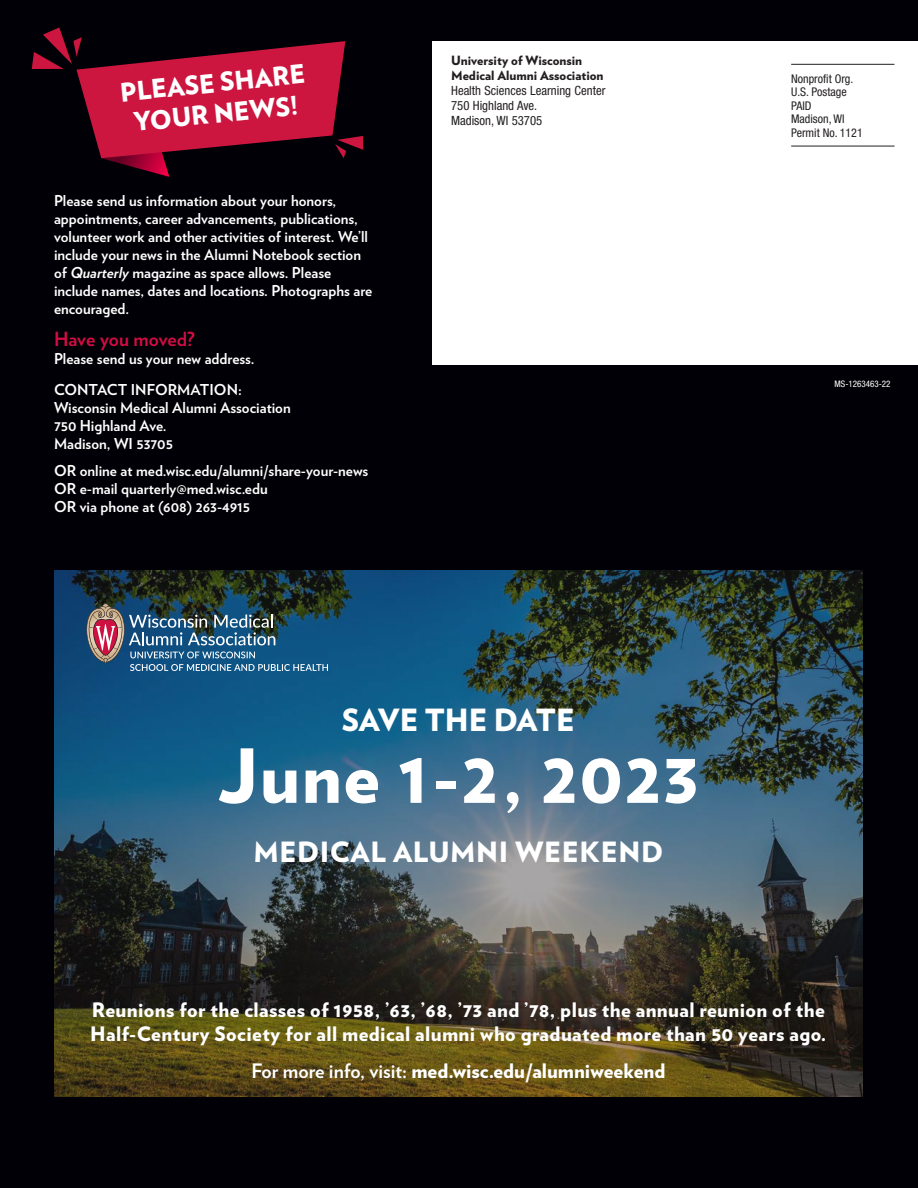
<style>
.page{position:relative;width:918px;height:1188px;background:#000006}
.page>*{position:absolute;margin:0;border:0;box-sizing:border-box;transform-origin:0 0}
.t1{font:900 74.4px "Verlag";letter-spacing:.02em;color:#fff}
.t2{font:900 30.6px "Verlag";letter-spacing:-.005em;color:#fff}
.t3{font:900 27.9px "Verlag";letter-spacing:.02em;color:#fff}
.t4{font:900 25.65px/30.9px "Verlag";color:#fff;text-align:center}
.t5{font:900 19.95px/23.9px "Verlag";letter-spacing:.02em;color:#fff}
.t6{font:900 19.95px "Verlag";color:#fff}
.t7{font:700 19.5px "Verlag";letter-spacing:-.005em;color:#d20d44}
.t8{font:700 15px/18px "Verlag";color:#fff}
.t9{font:condensed 12.75px "Helvetica Neue LT Std";color:#231f20}
.t10{font:900 12.75px "Verlag";color:#231f20}
.t11{font:condensed 12px/13.5px "Helvetica Neue LT Std";color:#231f20}
.Caption_Reverse{font:condensed 9px "Helvetica Neue LT Std";color:#fff}
.s1{font-style:italic}
.s2{font-weight:700}
</style>
<div class="page">
<div style="left:433px;top:41px;width:485px;height:324px;background:#fff"></div>
<hr style="left:791px;top:64px;width:103px;height:1px;background:#231f20">
<hr style="left:791px;top:146px;width:103px;height:1px;background:#231f20">
<svg style="left:32px;top:27px;width:331px;height:150px"></svg>
<img style="left:54px;top:570px;width:809px;height:526px">
<img style="left:85px;top:603px;width:243px;height:68px">
<p class="t4" style="left:119px;top:76px;width:187px;rotate:-6deg">PLEASE SHARE<br>YOUR NEWS!</p>
<p class="t8" style="left:54px;top:191px;width:320px">Please send us information about your honors, appointments, career advancements, publications, volunteer work and other activities of interest. We’ll include your news in the Alumni Notebook section of <span class="s1">Quarterly</span> magazine as space allows. Please include names, dates and locations. Photographs are encouraged.</p>
<p class="t7" style="left:54px;top:324px;width:142px">Have you moved?</p>
<p class="t8" style="left:54px;top:349px;width:202px">Please send us your new address.</p>
<p class="t8" style="left:54px;top:380px;width:189px">CONTACT INFORMATION:</p>
<p class="t8" style="left:54px;top:398px;width:238px">Wisconsin Medical Alumni Association</p>
<p class="t8" style="left:54px;top:416px;width:114px">750 Highland Ave.</p>
<p class="t8" style="left:54px;top:434px;width:120px">Madison, WI 53705</p>
<p class="t8" style="left:54px;top:461px;width:316px">OR online at med.wisc.edu/alumni/share-your-news<br>OR e-mail quarterly@med.wisc.edu</p>
<p class="t8" style="left:54px;top:497px;width:198px">OR via phone at (608) 263-4915</p>
<p class="t10" style="left:451px;top:50px;width:133px">University of Wisconsin</p>
<p class="t10" style="left:451px;top:65px;width:154px">Medical Alumni Association</p>
<p class="t9" style="left:451px;top:83px;width:156px">Health Sciences Learning Center</p>
<p class="t9" style="left:451px;top:98px;width:88px">750 Highland Ave.</p>
<p class="t9" style="left:451px;top:113px;width:93px">Madison, WI 53705</p>
<p class="t2" style="left:342px;top:695px;width:235px">SAVE THE DATE</p>
<p class="t1" style="left:218px;top:715px;width:482px">June 1-2, 2023</p>
<p class="t3" style="left:253px;top:829px;width:411px">MEDICAL ALUMNI WEEKEND</p>
<p class="t11" style="left:791px;top:72px;width:67px">Nonprofit Org.<br>U.S. Postage<br>PAID<br>Madison, WI<br>Permit No. 2</p>
<p class="t11" style="left:840px;top:126px;width:25px">11 1</p>
<p class="Caption_Reverse" style="left:835px;top:379px;width:58px">MS-1263463-22</p>
<p class="t5" style="left:90px;top:997px;width:738px">Reunions for the classes of 1958, ’63, ’68, ’73 and ’78, plus the annual reunion of the<br>Half-Century Society for all medical alumni who graduated more than 50 years ago.</p>
<p class="t6" style="left:251px;top:1055px;width:415px"><span class="s2">For more info, visit:</span> med.wisc.edu/alumniweekend</p>
</div>
